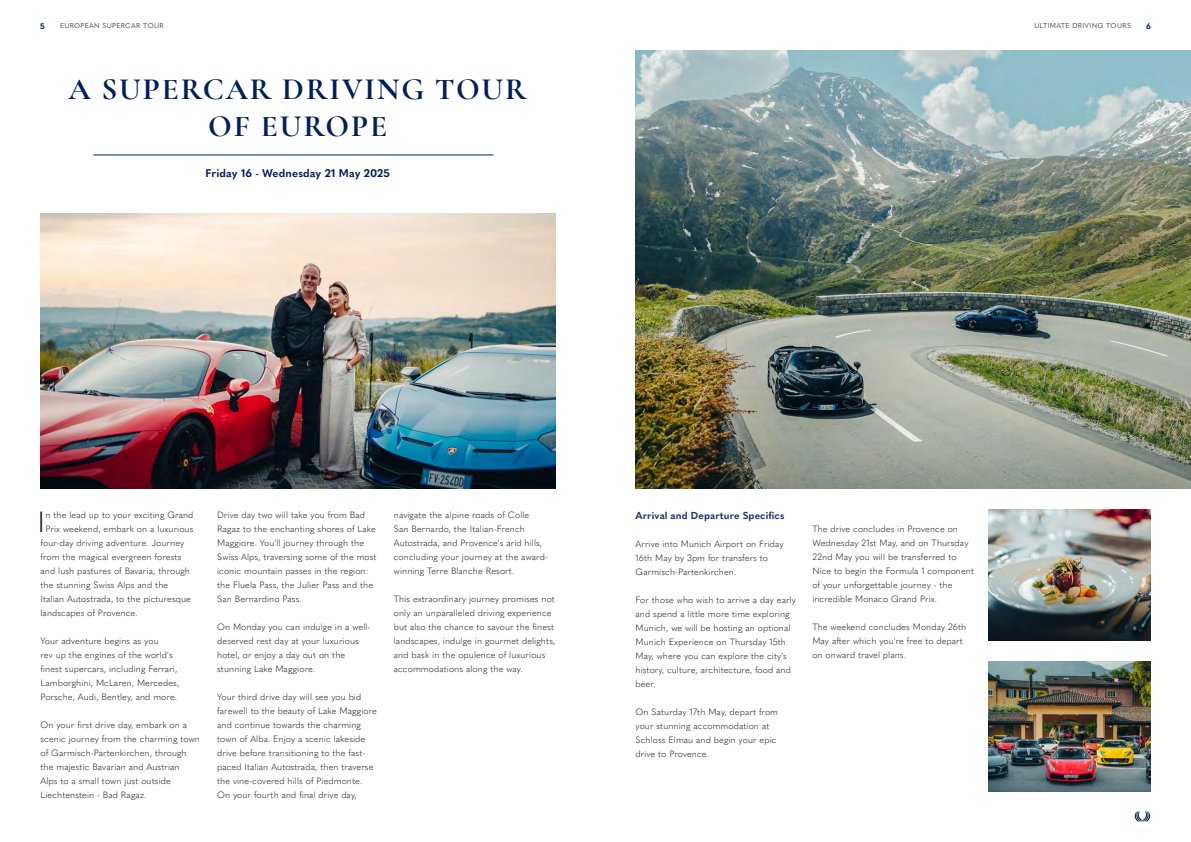
<style>
.page{position:relative;width:1191px;height:842px;background:#fff}
.page>*{position:absolute;margin:0;border:0;box-sizing:border-box;transform-origin:0 0}
.t1{font:700 31px/37.2px "Cormorant Garamond";letter-spacing:.06em;color:#00205b;text-align:center}
.t2{font:300 28.8px "Quasimoda";color:#1a1a1a}
.t3{font:700 11px "Quasimoda";letter-spacing:.01em;color:#00205b}
.t4{font:700 10px "Quasimoda";letter-spacing:.01em;color:#1a366b}
.t5{font:300 9px/14px "Quasimoda";letter-spacing:.01em;color:#1a1a1a}
.t6{font:700 8px "Quasimoda";color:#00205b}
.t7{font:7px "Quasimoda";letter-spacing:.05em;color:#4d4d4d}
</style>
<div class="page">
<svg style="left:1134px;top:811px;width:16px;height:10px"></svg>
<img style="left:635px;top:50px;width:556px;height:438px">
<hr style="left:93px;top:155px;width:400px;height:1px;background:#00205b">
<img style="left:988px;top:662px;width:162px;height:130px">
<img style="left:40px;top:213px;width:515px;height:275px">
<img style="left:988px;top:509px;width:162px;height:131px">
<p class="t6" style="left:40px;top:20px;width:6px">5</p>
<p class="t7" style="left:60px;top:21px;width:105px">EUROPEAN SUPERCAR TOUR</p>
<p class="t7" style="left:1034px;top:21px;width:98px">ULTIMATE DRIVING TOURS</p>
<p class="t6" style="left:1146px;top:20px;width:6px">6</p>
<h1 class="t1" style="left:69px;top:70px;width:460px">A SUPERCAR DRIVING TOUR<br>OF EUROPE</h1>
<p class="t3" style="left:205px;top:165px;width:186px">Friday 16 - Wednesday 21 May 2025</p>
<h2 class="t2" style="left:37px;top:500px;width:9px">I</h2>
<p class="t5" style="left:45px;top:507px;width:150px">n the lead up to your exciting Grand</p>
<p class="t5" style="left:45px;top:521px;width:149px">Prix weekend, embark on a luxurious</p>
<p class="t5" style="left:41px;top:535px;width:145px">four-day driving adventure. Journey</p>
<p class="t5" style="left:41px;top:549px;width:142px">from the magical evergreen forests</p>
<p class="t5" style="left:41px;top:563px;width:151px">and lush pastures of Bavaria, through</p>
<p class="t5" style="left:41px;top:577px;width:129px">the stunning Swiss Alps and the</p>
<p class="t5" style="left:41px;top:591px;width:152px">Italian Autostrada, to the picturesque</p>
<p class="t5" style="left:41px;top:605px;width:99px">landscapes of Provence.</p>
<p class="t5" style="left:41px;top:633px;width:140px">Your adventure begins as you<br>rev up the engines of the world's finest supercars, including Ferrari, Lamborghini, McLaren, Mercedes, Porsche, Audi, Bentley, and more.</p>
<p class="t5" style="left:41px;top:717px;width:161px">On your first drive day, embark on a scenic journey from the charming town of Garmisch-Partenkirchen, through the majestic Bavarian and Austrian<br>Alps to a small town just outside Liechtenstein - Bad Ragaz.</p>
<p class="t5" style="left:217px;top:507px;width:161px">Drive day two will take you from Bad Ragaz to the enchanting shores of Lake Maggiore. You'll journey through the Swiss Alps, traversing some of the most iconic mountain passes in the region: the Fluela Pass, the Julier Pass and the San Bernardino Pass.</p>
<p class="t5" style="left:217px;top:619px;width:155px">On Monday you can indulge in a well&shy;deserved rest day at your luxurious hotel, or enjoy a day out on the stunning Lake Maggiore.</p>
<p class="t5" style="left:217px;top:689px;width:161px">Your third drive day will see you bid farewell to the beauty of Lake Maggiore and continue towards the charming town of Alba. Enjoy a scenic lakeside drive before transitioning to the fast&shy;paced Italian Autostrada, then traverse the vine-covered hills of Piedmonte.<br>On your fourth and final drive day,</p>
<p class="t5" style="left:394px;top:507px;width:155px">navigate the alpine roads of Colle<br>San Bernardo, the Italian-French Autostrada, and Provence's arid hills, concluding your journey at the award&shy;winning Terre Blanche Resort.</p>
<p class="t5" style="left:394px;top:591px;width:163px">This extraordinary journey promises not only an unparalleled driving experience but also the chance to savour the finest landscapes, indulge in gourmet delights, and bask in the opulence of luxurious accommodations along the way.</p>
<p class="t4" style="left:635px;top:508px;width:150px">Arrival and Departure Specifics</p>
<p class="t5" style="left:635px;top:536px;width:150px">Arrive into Munich Airport on Friday<br>16th May by 3pm for transfers to<br>Garmisch-Partenkirchen.</p>
<p class="t5" style="left:635px;top:592px;width:162px">For those who wish to arrive a day early and spend a little more time exploring Munich, we will be hosting an optional Munich Experience on Thursday 15th May, where you can explore the city's history, culture, architecture, food and beer.</p>
<p class="t5" style="left:635px;top:704px;width:144px">On Saturday 17th May, depart from your stunning accommodation at<br>Schloss Elmau and begin your epic drive to Provence.</p>
<p class="t5" style="left:812px;top:521px;width:163px">The drive concludes in Provence on Wednesday 21st May, and on Thursday 22nd May you will be transferred to Nice to begin the Formula 1 component of your unforgettable journey - the incredible Monaco Grand Prix.</p>
<p class="t5" style="left:812px;top:619px;width:155px">The weekend concludes Monday 26th<br>May after which you're free to depart on onward travel plans.</p>
</div>
